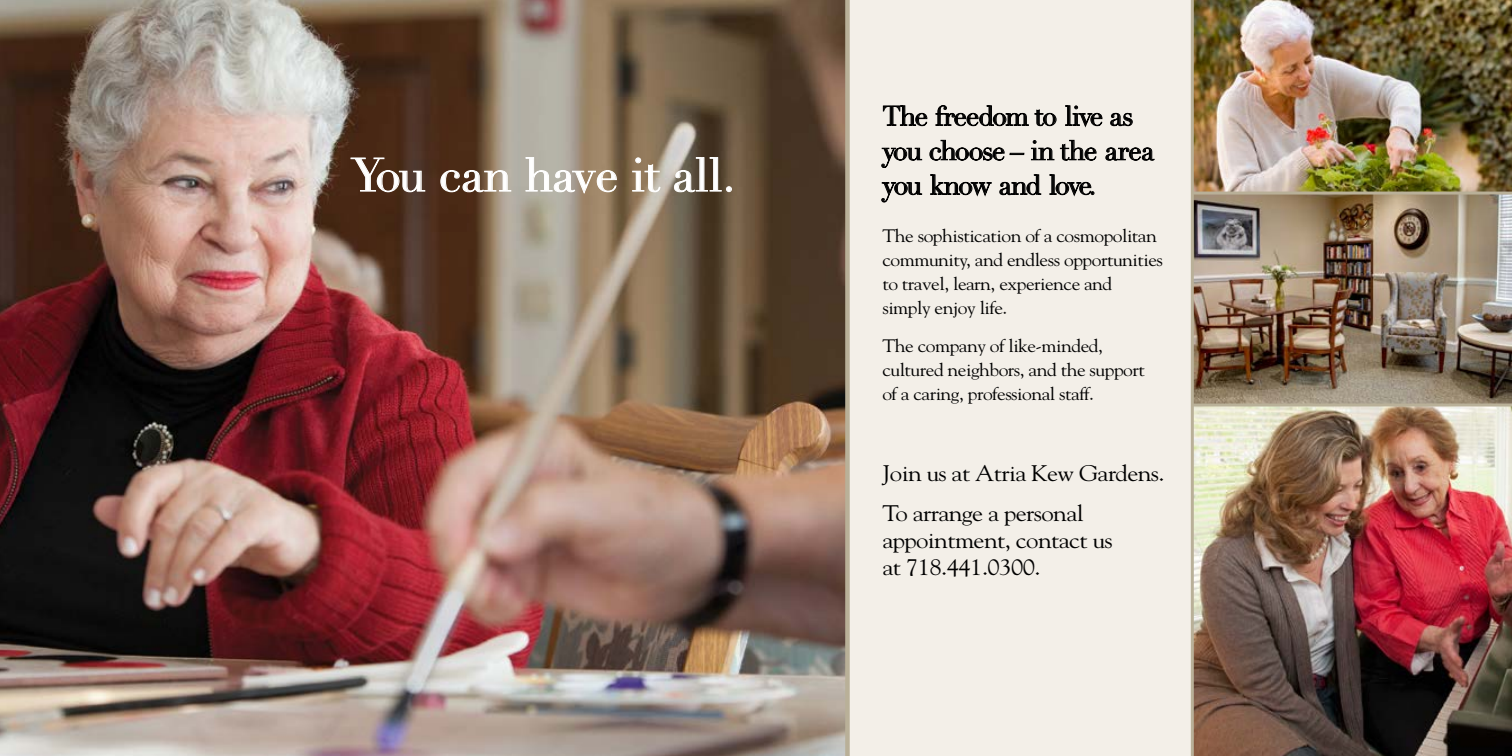
<style>
.page{position:relative;width:1512px;height:756px;background:#fff}
.page>*{position:absolute;margin:0;border:0;box-sizing:border-box;transform-origin:0 0}
.t1{font:46.5px "Didot LT Std";letter-spacing:-.015em;color:#fff}
.t2{font:27px/34.5px "Didot LT Std";letter-spacing:-.055em;color:#000}
.t3{font:22.5px/40.5px "Goudy Std";letter-spacing:-.025em;color:#000;scale:1.1 1}
.t4{font:18px/24px "Goudy Std";letter-spacing:-.025em;color:#000;scale:1.08 1}
.s1{font-family:"Goudy Std";font-style:italic}
</style>
<div class="page">
<img style="left:0;top:0;width:845px;height:756px">
<div style="left:847px;top:0;width:665px;height:756px;background:#f3efe8"></div>
<img style="left:1194px;top:0;width:318px;height:756px">
<svg style="left:883px;top:105px;width:44px;height:21px"></svg>
<svg style="left:935px;top:105px;width:121px;height:21px"></svg>
<svg style="left:1065px;top:105px;width:37px;height:22px"></svg>
<svg style="left:1110px;top:113px;width:23px;height:13px"></svg>
<svg style="left:881px;top:147px;width:41px;height:21px"></svg>
<svg style="left:930px;top:140px;width:94px;height:21px"></svg>
<svg style="left:1031px;top:140px;width:23px;height:20px"></svg>
<svg style="left:1060px;top:140px;width:36px;height:21px"></svg>
<svg style="left:1106px;top:147px;width:49px;height:14px"></svg>
<svg style="left:881px;top:182px;width:41px;height:20px"></svg>
<svg style="left:930px;top:174px;width:62px;height:22px"></svg>
<svg style="left:999px;top:174px;width:42px;height:21px"></svg>
<svg style="left:1049px;top:174px;width:45px;height:22px"></svg>
<svg style="left:350px;top:157px;width:75px;height:35px;background:#654c3e"></svg>
<svg style="left:440px;top:170px;width:71px;height:22px;background:#907c6c"></svg>
<svg style="left:525px;top:157px;width:92px;height:37px;background:#b4aa9a"></svg>
<svg style="left:632px;top:157px;width:29px;height:35px"></svg>
<svg style="left:674px;top:157px;width:58px;height:35px;background:#7a6f60"></svg>
<hr style="left:1192px;top:192px;width:320px;height:3px;background:#b9b098">
<hr style="left:1192px;top:404px;width:320px;height:2px;background:#b9b098">
<hr style="left:1191px;top:0;width:3px;height:756px;background:#b9b098">
<div style="left:845px;top:0;width:5px;height:756px;background:#b9b098"></div>
<h1 class="t1" style="left:351px;top:147px;width:386px">You can have it all.</h1>
<h2 class="t2" style="left:882px;top:99px;width:273px">The freedom to live as you choose <span class="s1">–</span> in the area you know and love.</h2>
<p class="t4" style="left:882px;top:224px;width:261px">The sophistication of a cosmopolitan community, and endless opportunities to travel, learn, experience and simply enjoy life.</p>
<p class="t4" style="left:882px;top:333px;width:245px">The company of like-minded, cultured neighbors, and the support of a caring, professional staff.</p>
<p class="t3" style="left:882px;top:452px;width:258px">Join us at Atria Kew Gardens.<br>To arrange a personal</p>
<p class="t3" style="left:882px;top:527px;width:211px;line-height:27px">appointment, contact us at 718.441.0300.</p>
</div>
